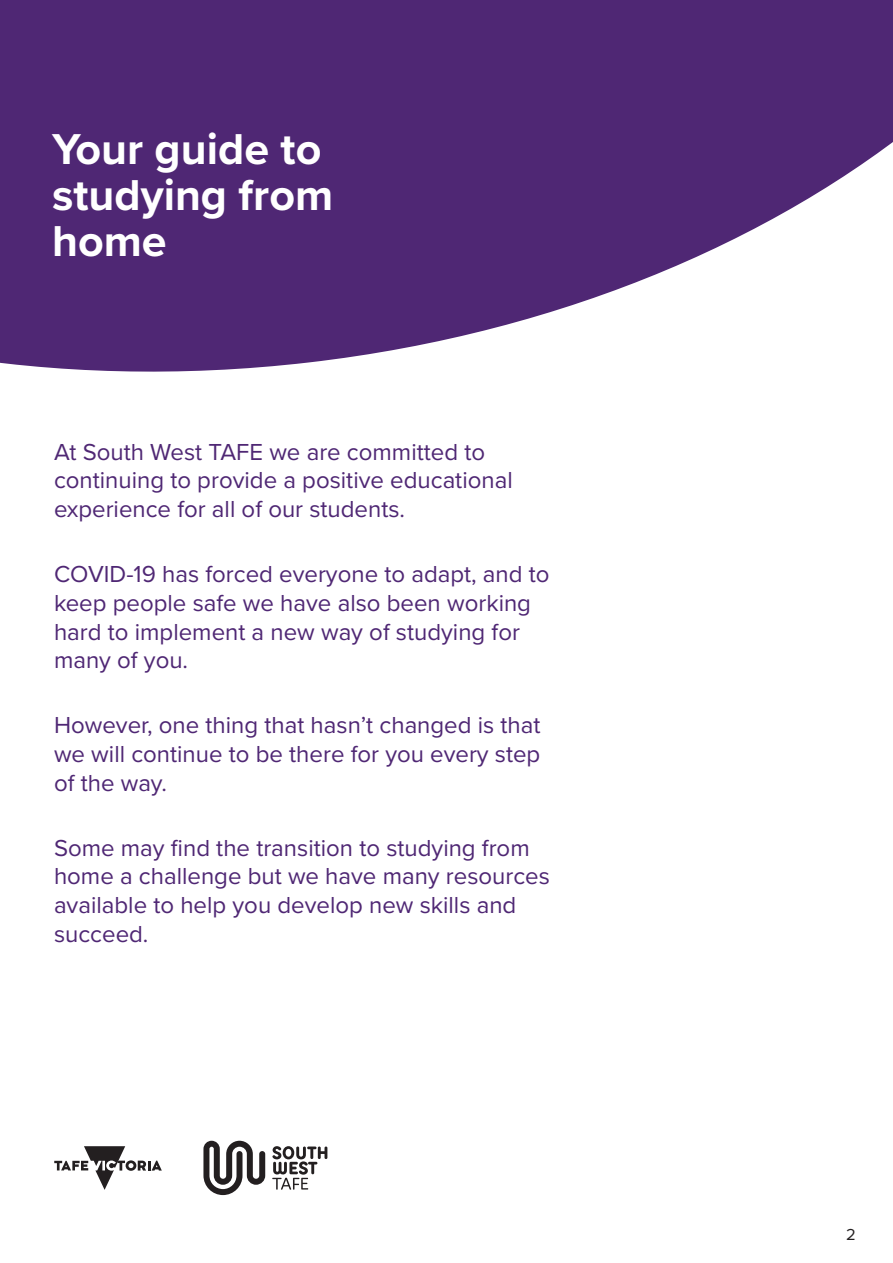
<style>
.page{position:relative;width:893px;height:1263px;background:#fff}
.page>*{position:absolute;margin:0;border:0;box-sizing:border-box;transform-origin:0 0}
.t1{font:700 44.85px/45.8px "Proxima Nova";color:#fff}
.t2{font:24px/28.8px "Proxima Nova";color:#4f2774}
.t3{font:16.5px "Proxima Nova";color:#231f20}
</style>
<div class="page">
<svg style="left:0;top:0;width:893px;height:372px;fill:#4f2774"></svg>
<svg style="left:272px;top:1146px;width:55px;height:43px"></svg>
<svg style="left:203px;top:1141px;width:62px;height:54px"></svg>
<svg style="left:54px;top:1146px;width:108px;height:44px"></svg>
<p class="t1" style="left:52px;top:126px;width:283px">Your guide to studying from home</p>
<p class="t2" style="left:54px;top:436px;width:460px">At South West TAFE we are committed to continuing to provide a positive educational experience for all of our students.</p>
<p class="t2" style="left:54px;top:558px;width:497px">COVID-19 has forced everyone to adapt, and to keep people safe we have also been working hard to implement a new way of studying for many of you.</p>
<p class="t2" style="left:54px;top:710px;width:488px;text-align:justify">However, one thing that hasn’t changed is that we will continue to be there for you every step of the way.</p>
<p class="t2" style="left:54px;top:832px;width:497px">Some may find the transition to studying from home a challenge but we have many resources available to help you develop new skills and succeed.</p>
<p class="t3" style="left:846px;top:1222px;width:11px">2</p>
</div>
